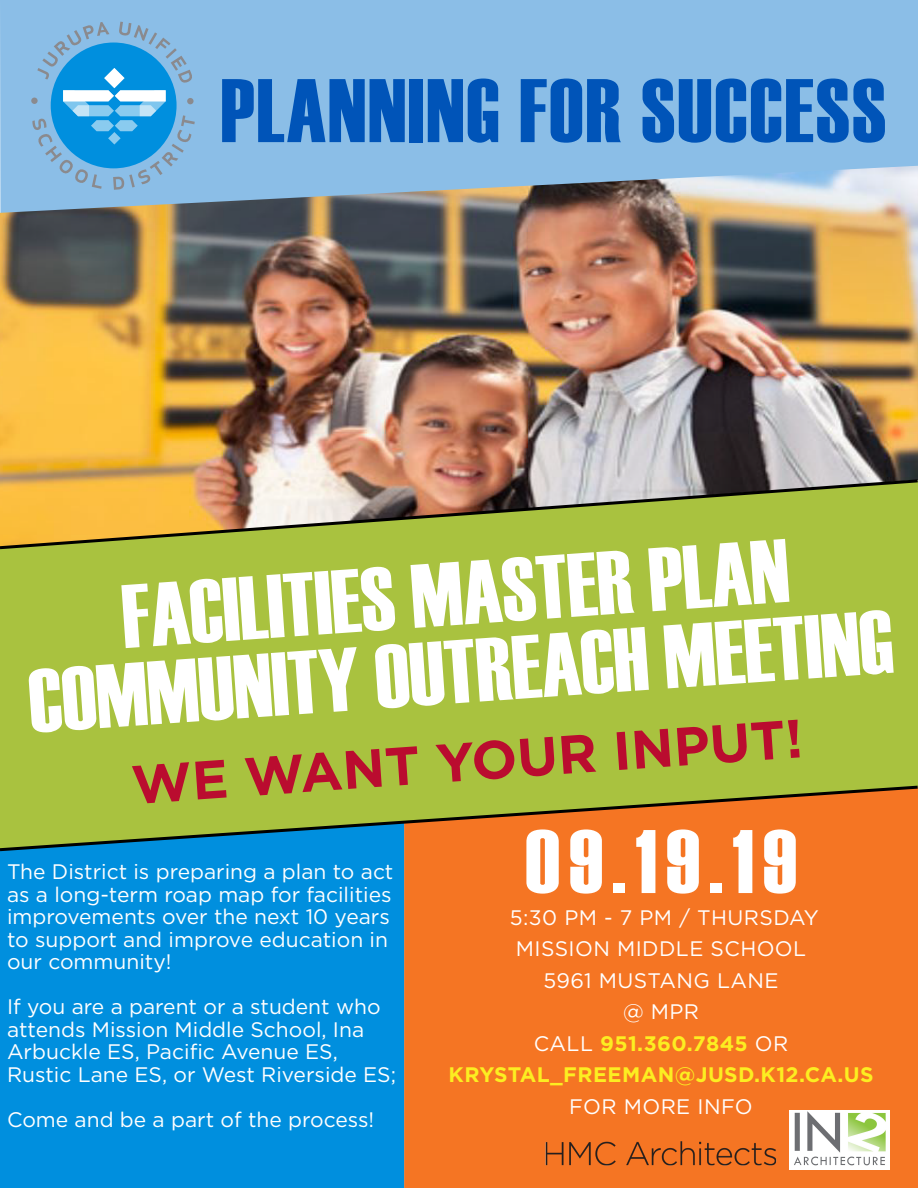
<style>
.page{position:relative;width:918px;height:1188px;background:#fff}
.page>*{position:absolute;margin:0;border:0;box-sizing:border-box;transform-origin:0 0}
.t1{font:90px/78px "Haettenschweiler";color:#fff;text-align:center}
.t2{font:90px "Haettenschweiler";letter-spacing:.02em;color:#0054b8}
.t3{font:700 54px "Gotham";color:#ba0c2f}
.t4{font:21px/22.5px "Gotham";color:#fff}
.t5{font:21px/31.5px "Gotham";letter-spacing:.02em;color:#fff;text-align:center}
.s1{font-weight:700;color:#fcee21}
</style>
<div class="page">
<div style="left:404px;top:853px;width:514px;height:335px;background:#f57523"></div>
<div style="left:0;top:853px;width:404px;height:335px;background:#008fde"></div>
<div style="left:0;top:551px;width:918px;height:233px;background:#a9c23f"></div>
<div style="left:0;top:0;width:918px;height:166px;background:#8bbee7"></div>
<img style="left:0;top:166px;width:918px;height:312px">
<svg style="left:32px;top:22px;width:163px;height:168px;background:#5faddf"></svg>
<div style="left:31px;top:98px;width:7px;height:6px;background:#8a8a8e;border-radius:50%"></div>
<div style="left:187px;top:98px;width:7px;height:6px;background:#8a8a8e;border-radius:50%"></div>
<img style="left:537px;top:1134px;width:248px;height:38px">
<img style="left:789px;top:1110px;width:101px;height:59px">
<svg style="left:0;top:478px;width:918px;height:73px;background:#b4af55"></svg>
<svg style="left:0;top:784px;width:918px;height:69px;background:#ad9741"></svg>
<h1 class="t2" style="left:221px;top:50px;width:667px">PLANNING FOR SUCCESS</h1>
<h1 class="t1" style="left:21px;top:585px;width:868px;rotate:-4deg">FACILITIES MASTER PLAN<br>COMMUNITY OUTREACH MEETING</h1>
<h2 class="t3" style="left:129px;top:749px;width:674px;rotate:-4deg">WE WANT YOUR INPUT!</h2>
<h1 class="t1" style="left:525px;top:823px;width:273px">09.19.19</h1>
<p class="t5" style="left:449px;top:901px;width:426px">5:30 PM - 7 PM / THURSDAY<br>MISSION MIDDLE SCHOOL<br>5961 MUSTANG LANE<br>@ MPR<br>CALL <span class="s1">951.360.7845</span> OR<br><span class="s1">KRYSTAL_FREEMAN@JUSD.K12.CA.US</span></p>
<p class="t5" style="left:569px;top:1090px;width:185px">FOR MORE INFO</p>
<p class="t4" style="left:7px;top:860px;width:388px">The District is preparing a plan to act as a long-term roap map for facilities improvements over the next 10 years to support and improve education in our community!</p>
<p class="t4" style="left:7px;top:995px;width:391px">If you are a parent or a student who attends Mission Middle School, Ina Arbuckle ES, Pacific Avenue ES, Rustic Lane ES, or West Riverside ES;</p>
<p class="t4" style="left:7px;top:1108px;width:369px">Come and be a part of the process!</p>
</div>
